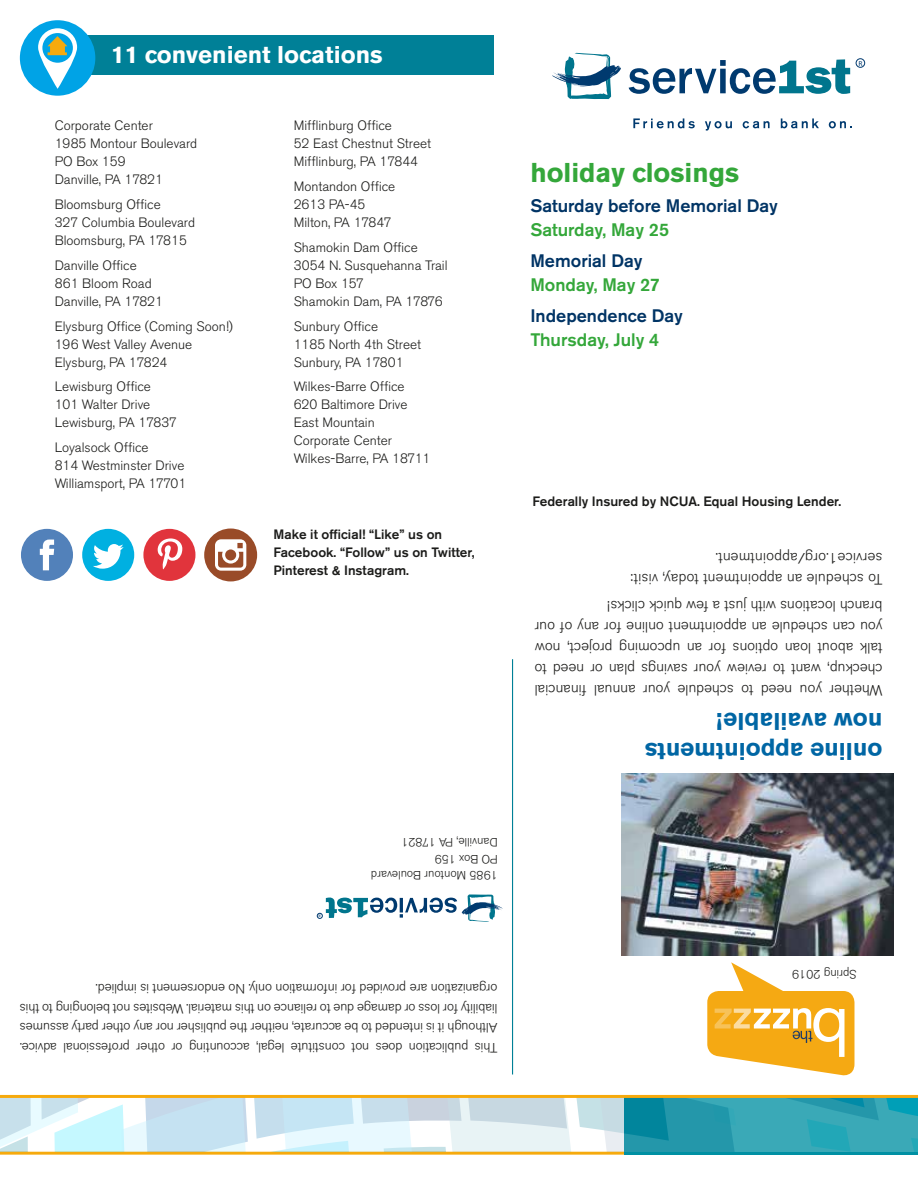
<style>
.page{position:relative;width:918px;height:1188px;background:#fff}
.page>*{position:absolute;margin:0;border:0;box-sizing:border-box;transform-origin:0 0}
.t1{font:700 27px "Akzidenz Grotesk BE";color:#34a73a}
.t2{font:700 24px/30px "Akzidenz Grotesk BE";color:#0066a4}
.t3{font:700 24px "Akzidenz Grotesk BE";color:#fff}
.t4{font:500 18px "Akzidenz Grotesk BE";color:#003465}
.t5{font:500 18px "Akzidenz Grotesk BE";color:#34a73a}
.t6{font:300 15px/21px "Akzidenz Grotesk BE";letter-spacing:.01em;color:#1c1c1a;text-align:justify}
.t7{font:300 13.5px/18px "Akzidenz Grotesk BE";color:#1c1c1a}
.t8{font:500 13.5px/18px "Akzidenz Grotesk BE";color:#1c1c1a}
.t9{font:300 12.15px "Akzidenz Grotesk BE";color:#1c1c1a}
.t10{font:300 12px/16.5px "Akzidenz Grotesk BE";color:#1c1c1a}
.t11{font:7.8px "Calibri";color:#003a6f}
.t12{font:4.65px "Calibri";color:#003a6f}
</style>
<div class="page">
<hr style="left:0;top:1152px;width:918px;height:3px;background:#f6aa0d">
<div style="left:624px;top:1096px;width:294px;height:59px;background:#0090a3"></div>
<svg style="left:0;top:1098px;width:918px;height:54px;background:#a0d2dd"></svg>
<hr style="left:0;top:1095px;width:918px;height:3px;background:#f6aa0d">
<div style="left:44px;top:35px;width:450px;height:40px;background:#008097"></div>
<div style="left:20px;top:20px;width:75px;height:76px;background:#00a3e6;border-radius:50%"></div>
<svg style="left:38px;top:28px;width:39px;height:61px"></svg>
<div style="left:21px;top:529px;width:52px;height:52px;background:#5281ba;border-radius:50%"></div>
<svg style="left:40px;top:540px;width:14px;height:30px"></svg>
<div style="left:143px;top:529px;width:52px;height:52px;background:#e1343c;border-radius:50%"></div>
<svg style="left:158px;top:538px;width:24px;height:31px"></svg>
<div style="left:82px;top:529px;width:52px;height:52px;background:#00b0e1;border-radius:50%"></div>
<svg style="left:93px;top:544px;width:31px;height:25px"></svg>
<svg style="left:552px;top:52px;width:69px;height:48px"></svg>
<svg style="left:629px;top:59px;width:221px;height:35px"></svg>
<svg style="left:633px;top:118px;width:62px;height:10px"></svg>
<svg style="left:705px;top:121px;width:27px;height:10px"></svg>
<svg style="left:743px;top:121px;width:27px;height:7px"></svg>
<svg style="left:781px;top:118px;width:38px;height:10px"></svg>
<svg style="left:829px;top:121px;width:23px;height:7px"></svg>
<div style="left:856px;top:59px;width:9px;height:9px;border:1px solid #003a6f;border-radius:50%"></div>
<hr style="left:512px;top:659px;width:1px;height:416px;background:#008097">
<svg style="left:317px;top:894px;width:186px;height:28px"></svg>
<svg style="left:707px;top:962px;width:147px;height:114px"></svg>
<img style="left:621px;top:774px;width:272px;height:181px">
<div style="left:204px;top:529px;width:53px;height:52px;background:#994b28;border-radius:50%"></div>
<svg style="left:215px;top:539px;width:31px;height:32px"></svg>
<h2 class="t3" style="left:111px;top:41px;width:273px">11 convenient locations</h2>
<p class="t7" style="left:55px;top:117px;width:144px">Corporate Center<br>1985 Montour Boulevard<br>PO Box 159<br>Danville, PA 17821</p>
<p class="t7" style="left:55px;top:196px;width:142px">Bloomsburg Office<br>327 Columbia Boulevard<br>Bloomsburg, PA 17815</p>
<p class="t7" style="left:55px;top:257px;width:110px">Danville Office<br>861 Bloom Road<br>Danville, PA 17821</p>
<p class="t7" style="left:55px;top:317px;width:180px">Elysburg Office (Coming Soon!)<br>196 West Valley Avenue<br>Elysburg, PA 17824</p>
<p class="t7" style="left:55px;top:378px;width:124px">Lewisburg Office<br>101 Walter Drive<br>Lewisburg, PA 17837</p>
<p class="t7" style="left:55px;top:439px;width:133px">Loyalsock Office<br>814 Westminster Drive<br>Williamsport, PA 17701</p>
<p class="t7" style="left:294px;top:117px;width:139px">Mifflinburg Office<br>52 East Chestnut Street<br>Mifflinburg, PA 17844</p>
<p class="t7" style="left:294px;top:178px;width:103px">Montandon Office<br>2613 PA-45<br>Milton, PA 17847</p>
<p class="t7" style="left:294px;top:238px;width:155px">Shamokin Dam Office<br>3054 N. Susquehanna Trail<br>PO Box 157<br>Shamokin Dam, PA 17876</p>
<p class="t7" style="left:294px;top:317px;width:129px">Sunbury Office<br>1185 North 4th Street<br>Sunbury, PA 17801</p>
<p class="t7" style="left:294px;top:378px;width:138px">Wilkes-Barre Office<br>620 Baltimore Drive<br>East Mountain<br>Corporate Center<br>Wilkes-Barre, PA 18711</p>
<p class="t8" style="left:273px;top:525px;width:203px">Make it official! “Like” us on<br>Facebook. “Follow” us on Twitter,<br>Pinterest &amp; Instagram.</p>
<p class="t12" style="left:321px;top:919px;width:4px;rotate:-180deg">R</p>
<p class="t10" style="left:498px;top:883px;width:128px;rotate:-180deg">1985 Montour Boulevard<br>PO Box 159<br>Danville, PA 17821</p>
<p class="t7" style="left:497px;top:1057px;width:479px;line-height:19.5px;text-align:justify;rotate:-180deg">This publication does not constitute legal, accounting or other professional advice.<br>Although it is intended to be accurate, neither the publisher nor any other party assumes liability for loss or damage due to reliance on this material. Websites not belonging to this organization are provided for information only. No endorsement is implied.</p>
<h1 class="t1" style="left:530px;top:157px;width:210px">holiday closings</h1>
<h3 class="t4" style="left:530px;top:195px;width:249px">Saturday before Memorial Day</h3>
<h3 class="t5" style="left:530px;top:219px;width:140px">Saturday, May 25</h3>
<h3 class="t4" style="left:530px;top:250px;width:114px">Memorial Day</h3>
<h3 class="t5" style="left:530px;top:274px;width:131px">Monday, May 27</h3>
<h3 class="t4" style="left:530px;top:304px;width:154px">Independence Day</h3>
<h3 class="t5" style="left:530px;top:328px;width:130px">Thursday, July 4</h3>
<p class="t11" style="left:858px;top:58px;width:6px">R</p>
<p class="t8" style="left:533px;top:492px;width:310px">Federally Insured by NCUA. Equal Housing Lender.</p>
<p class="t6" style="left:882px;top:589px;width:253px;rotate:-180deg">To schedule an appointment today, visit: service1.org/appointment.</p>
<p class="t6" style="left:882px;top:701px;width:349px;rotate:-180deg">Whether you need to schedule your annual financial checkup, want to review your savings plan or need to talk about loan options for an upcoming project, now you can schedule an appointment online for any of our branch locations with just a few quick clicks!</p>
<h2 class="t2" style="left:882px;top:766px;width:239px;rotate:-180deg">online appointments now available!</h2>
<p class="t9" style="left:857px;top:982px;width:66px;rotate:-180deg">Spring 2019</p>
</div>
